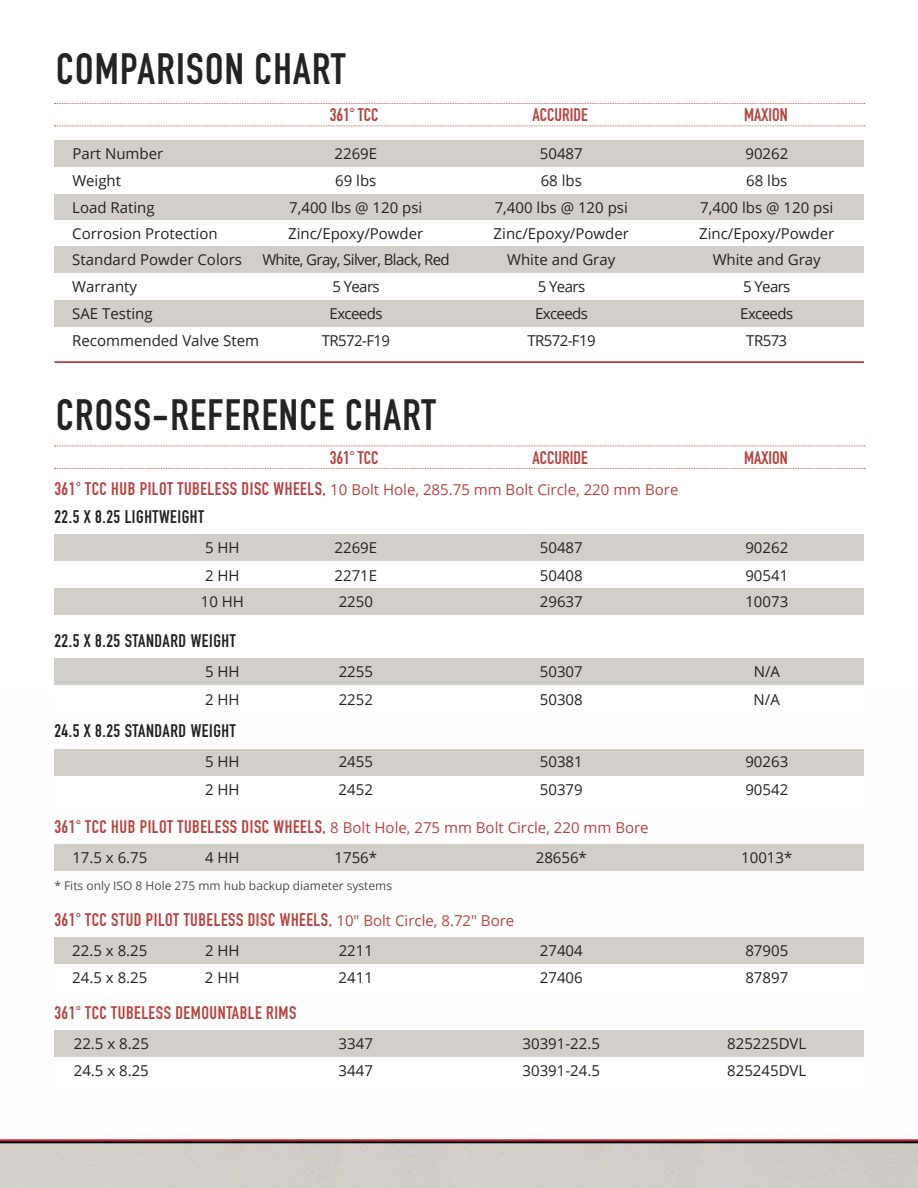
<style>
.page{position:relative;width:918px;height:1188px;background:#fff}
.page>*{position:absolute;margin:0;border:0;box-sizing:border-box;transform-origin:0 0}
.t1{font:43.2px "DIN Engschrift";letter-spacing:.03em;color:#242323}
.t2{font:18px "DIN Engschrift";letter-spacing:.03em;color:#b54440}
.t3{font:18px "DIN Engschrift";letter-spacing:.03em;color:#242323}
.t4{font:18px "DIN Engschrift";color:#b54440}
.t5{font:15px "Open Sans";color:#242323}
.t6{font:15px "Open Sans";color:#b54440}
.t7{font:15px "Open Sans";letter-spacing:-.04em;color:#242323}
.t8{font:12px "Open Sans";color:#4d4d4f}
.s1{font-family:"DIN Engschrift";font-size:18px}
.s2{font-family:"Open Sans";font-size:15px}
</style>
<div class="page">
<img style="left:0;top:1138px;width:918px;height:50px">
<div style="left:54px;top:140px;width:810px;height:27px;background:#d2cec9"></div>
<div style="left:54px;top:534px;width:810px;height:27px;background:#d2cec9"></div>
<div style="left:54px;top:588px;width:810px;height:27px;background:#d2cec9"></div>
<div style="left:54px;top:844px;width:810px;height:27px;background:#d2cec9"></div>
<div style="left:54px;top:937px;width:810px;height:27px;background:#d2cec9"></div>
<div style="left:54px;top:1030px;width:810px;height:27px;background:#d2cec9"></div>
<div style="left:54px;top:658px;width:810px;height:27px;background:#d2cec9"></div>
<div style="left:54px;top:749px;width:810px;height:27px;background:#d2cec9"></div>
<div style="left:54px;top:194px;width:810px;height:27px;background:#d2cec9"></div>
<div style="left:54px;top:220px;width:810px;height:27px;background:#fff"></div>
<div style="left:54px;top:246px;width:810px;height:27px;background:#d2cec9"></div>
<div style="left:54px;top:300px;width:810px;height:27px;background:#d2cec9"></div>
<hr style="left:54px;top:361px;width:810px;height:2px;background:#ac1f2d">
<svg style="left:54px;top:103px;width:811px;height:1px"></svg>
<svg style="left:54px;top:446px;width:811px;height:1px"></svg>
<svg style="left:54px;top:126px;width:811px;height:1px"></svg>
<svg style="left:54px;top:468px;width:811px;height:1px"></svg>
<h1 class="t1" style="left:56px;top:44px;width:291px">COMPARISON CHART</h1>
<p class="t2" style="left:330px;top:104px;width:50px">361° TCC</p>
<p class="t4" style="left:532px;top:104px;width:57px">ACCURIDE</p>
<p class="t2" style="left:744px;top:104px;width:45px">MAXION</p>
<p class="t5" style="left:72px;top:143px;width:92px">Part Number</p>
<p class="t5" style="left:335px;top:143px;width:44px">2269E</p>
<p class="t5" style="left:540px;top:143px;width:44px">50487</p>
<p class="t5" style="left:745px;top:143px;width:44px">90262</p>
<p class="t5" style="left:72px;top:171px;width:50px">Weight</p>
<p class="t5" style="left:335px;top:171px;width:43px">69 lbs</p>
<p class="t5" style="left:541px;top:171px;width:43px">68 lbs</p>
<p class="t5" style="left:746px;top:171px;width:43px">68 lbs</p>
<p class="t5" style="left:72px;top:197px;width:84px">Load Rating</p>
<p class="t5" style="left:289px;top:197px;width:135px">7,400 lbs @ 120 psi</p>
<p class="t5" style="left:495px;top:197px;width:135px">7,400 lbs @ 120 psi</p>
<p class="t5" style="left:700px;top:197px;width:135px">7,400 lbs @ 120 psi</p>
<p class="t5" style="left:72px;top:223px;width:147px">Corrosion Protection</p>
<p class="t5" style="left:288px;top:223px;width:137px">Zinc/Epoxy/Powder</p>
<p class="t5" style="left:494px;top:223px;width:137px">Zinc/Epoxy/Powder</p>
<p class="t5" style="left:699px;top:223px;width:137px">Zinc/Epoxy/Powder</p>
<p class="t5" style="left:72px;top:249px;width:171px">Standard Powder Colors</p>
<p class="t7" style="left:262px;top:249px;width:189px">White, Gray, Silver, Black, Red</p>
<p class="t5" style="left:507px;top:249px;width:110px">White and Gray</p>
<p class="t5" style="left:713px;top:249px;width:110px">White and Gray</p>
<p class="t5" style="left:72px;top:276px;width:66px">Warranty</p>
<p class="t5" style="left:332px;top:276px;width:49px">5 Years</p>
<p class="t5" style="left:538px;top:276px;width:49px">5 Years</p>
<p class="t5" style="left:743px;top:276px;width:49px">5 Years</p>
<p class="t5" style="left:72px;top:303px;width:82px">SAE Testing</p>
<p class="t7" style="left:330px;top:303px;width:54px">Exceeds</p>
<p class="t7" style="left:535px;top:303px;width:54px">Exceeds</p>
<p class="t7" style="left:740px;top:303px;width:54px">Exceeds</p>
<p class="t5" style="left:72px;top:330px;width:188px">Recommended Valve Stem</p>
<p class="t7" style="left:322px;top:330px;width:70px">TR572-F19</p>
<p class="t7" style="left:527px;top:330px;width:70px">TR572-F19</p>
<p class="t5" style="left:746px;top:330px;width:42px">TR573</p>
<h1 class="t1" style="left:56px;top:389px;width:381px">CROSS-REFERENCE CHART</h1>
<p class="t2" style="left:330px;top:447px;width:50px">361° TCC</p>
<p class="t4" style="left:532px;top:447px;width:57px">ACCURIDE</p>
<p class="t2" style="left:744px;top:447px;width:45px">MAXION</p>
<p class="t6" style="left:54px;top:480px;width:626px"><span class="s1">361° TCC HUB PILOT TUBELESS DISC WHEELS,</span> 10 Bolt Hole, 285.75 mm Bolt Circle, 220 mm Bore</p>
<p class="t3" style="left:54px;top:506px;width:151px">22.5 X 8.25 LIGHTWEIGHT</p>
<p class="t5" style="left:205px;top:537px;width:36px">5 HH</p>
<p class="t5" style="left:335px;top:537px;width:44px">2269E</p>
<p class="t5" style="left:540px;top:537px;width:44px">50487</p>
<p class="t5" style="left:745px;top:537px;width:44px">90262</p>
<p class="t5" style="left:205px;top:565px;width:36px">2 HH</p>
<p class="t5" style="left:335px;top:565px;width:44px">2271E</p>
<p class="t5" style="left:540px;top:565px;width:44px">50408</p>
<p class="t5" style="left:745px;top:565px;width:44px">90541</p>
<p class="t5" style="left:201px;top:591px;width:45px">10 HH</p>
<p class="t5" style="left:339px;top:591px;width:36px">2250</p>
<p class="t5" style="left:540px;top:591px;width:44px">29637</p>
<p class="t5" style="left:745px;top:591px;width:44px">10073</p>
<p class="t3" style="left:54px;top:630px;width:183px">22.5 X 8.25 STANDARD WEIGHT</p>
<p class="t5" style="left:205px;top:661px;width:36px">5 HH</p>
<p class="t5" style="left:339px;top:661px;width:36px">2255</p>
<p class="t5" style="left:540px;top:661px;width:44px">50307</p>
<p class="t5" style="left:754px;top:661px;width:28px">N/A</p>
<p class="t5" style="left:205px;top:689px;width:36px">2 HH</p>
<p class="t5" style="left:339px;top:689px;width:36px">2252</p>
<p class="t5" style="left:540px;top:689px;width:44px">50308</p>
<p class="t5" style="left:754px;top:689px;width:28px">N/A</p>
<p class="t3" style="left:54px;top:720px;width:183px">24.5 X 8.25 STANDARD WEIGHT</p>
<p class="t5" style="left:205px;top:752px;width:36px">5 HH</p>
<p class="t5" style="left:339px;top:752px;width:36px">2455</p>
<p class="t5" style="left:540px;top:752px;width:44px">50381</p>
<p class="t5" style="left:745px;top:752px;width:44px">90263</p>
<p class="t5" style="left:205px;top:779px;width:36px">2 HH</p>
<p class="t5" style="left:339px;top:779px;width:36px">2452</p>
<p class="t5" style="left:540px;top:779px;width:44px">50379</p>
<p class="t5" style="left:745px;top:779px;width:44px">90542</p>
<p class="t6" style="left:54px;top:818px;width:596px"><span class="s1">361° TCC HUB PILOT TUBELESS DISC WHEELS,</span> 8 Bolt Hole, 275 mm Bolt Circle, 220 mm Bore</p>
<p class="t5" style="left:72px;top:847px;width:77px">17.5 x 6.75</p>
<p class="t5" style="left:205px;top:847px;width:36px">4 HH</p>
<p class="t5" style="left:335px;top:847px;width:44px">1756*</p>
<p class="t5" style="left:536px;top:847px;width:53px">28656*</p>
<p class="t5" style="left:741px;top:847px;width:53px">10013*</p>
<p class="t8" style="left:54px;top:877px;width:339px">* Fits only ISO 8 Hole 275 mm hub backup diameter systems</p>
<p class="t2" style="left:54px;top:909px;width:461px">361° TCC STUD PILOT TUBELESS DISC WHEELS, <span class="s2">10″ Bolt Circle, 8.72″ Bore</span></p>
<p class="t5" style="left:72px;top:940px;width:77px">22.5 x 8.25</p>
<p class="t5" style="left:205px;top:940px;width:36px">2 HH</p>
<p class="t5" style="left:339px;top:940px;width:36px">2211</p>
<p class="t5" style="left:540px;top:940px;width:44px">27404</p>
<p class="t5" style="left:745px;top:940px;width:44px">87905</p>
<p class="t5" style="left:72px;top:968px;width:77px">24.5 x 8.25</p>
<p class="t5" style="left:205px;top:968px;width:36px">2 HH</p>
<p class="t5" style="left:339px;top:968px;width:36px">2411</p>
<p class="t5" style="left:540px;top:968px;width:44px">27406</p>
<p class="t5" style="left:745px;top:968px;width:44px">87897</p>
<p class="t2" style="left:54px;top:1002px;width:244px">361° TCC TUBELESS DEMOUNTABLE RIMS</p>
<p class="t5" style="left:74px;top:1033px;width:77px">22.5 x 8.25</p>
<p class="t5" style="left:339px;top:1033px;width:36px">3347</p>
<p class="t5" style="left:523px;top:1033px;width:79px">30391-22.5</p>
<p class="t5" style="left:727px;top:1033px;width:81px">825225DVL</p>
<p class="t5" style="left:74px;top:1061px;width:77px">24.5 x 8.25</p>
<p class="t5" style="left:339px;top:1061px;width:36px">3447</p>
<p class="t5" style="left:523px;top:1061px;width:79px">30391-24.5</p>
<p class="t5" style="left:727px;top:1061px;width:81px">825245DVL</p>
</div>
